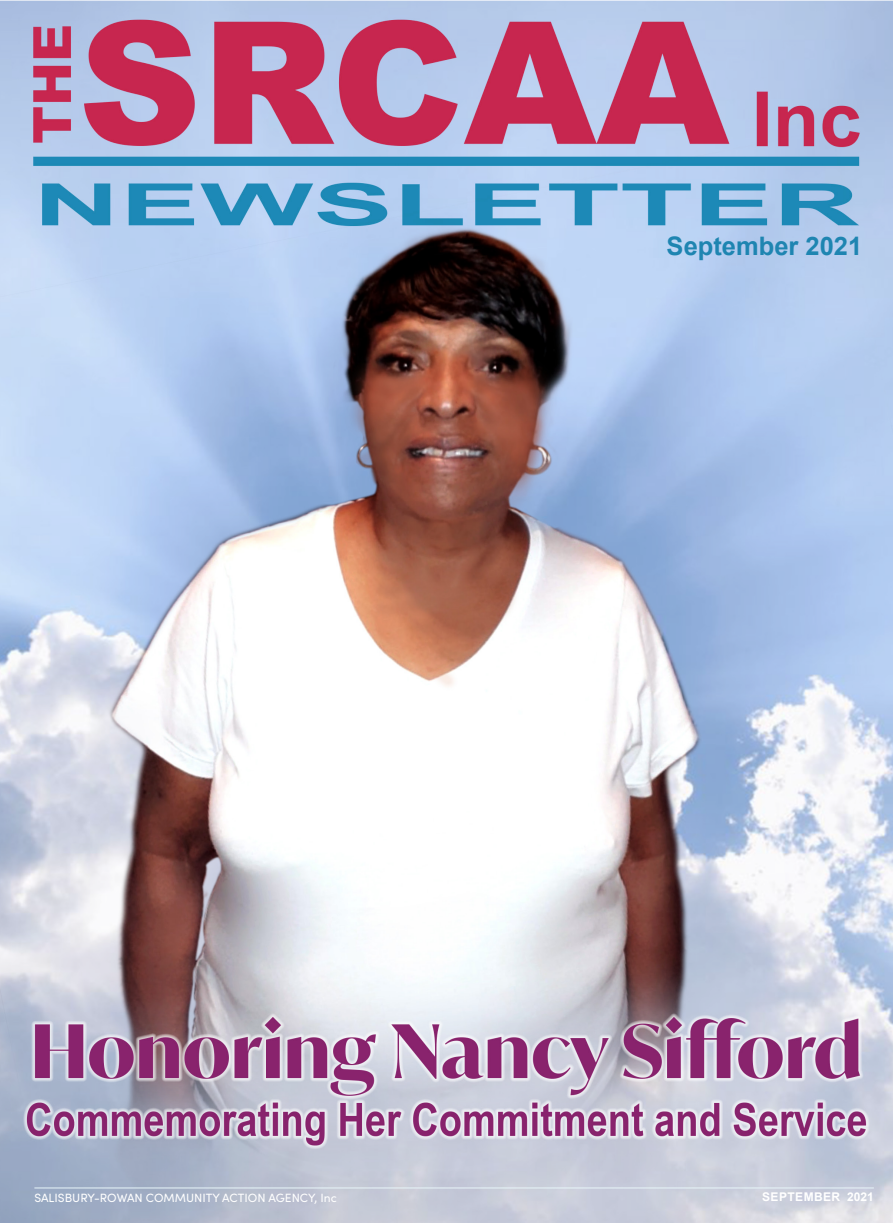
<style>
.page{position:relative;width:893px;height:1223px;background:#fff}
.page>*{position:absolute;margin:0;border:0;box-sizing:border-box;transform-origin:0 0}
.Stroked_Text{font:700 25.5px "Arial";color:#1e85b1}
.Folio_-_Page_Number{font:12px "Sofia Pro";color:#fff}
.Folio_-_Section_Titl{font:700 12px "Arial";letter-spacing:.035em;color:#fff}
</style>
<div class="page">
<img style="left:0;top:0;width:893px;height:1222px">
<hr style="left:34px;top:1187px;width:840px;height:1px;background:#e8f6fa">
<p class="Stroked_Text" style="left:667px;top:228px;width:197px">September 2021</p>
<p class="Folio_-_Page_Number" style="left:34px;top:1188px;width:304px">SALISBURY-ROWAN COMMUNITY ACTION AGENCY, Inc</p>
<p class="Folio_-_Section_Titl" style="left:762px;top:1188px;width:113px">SEPTEMBER 2021</p>
</div>
